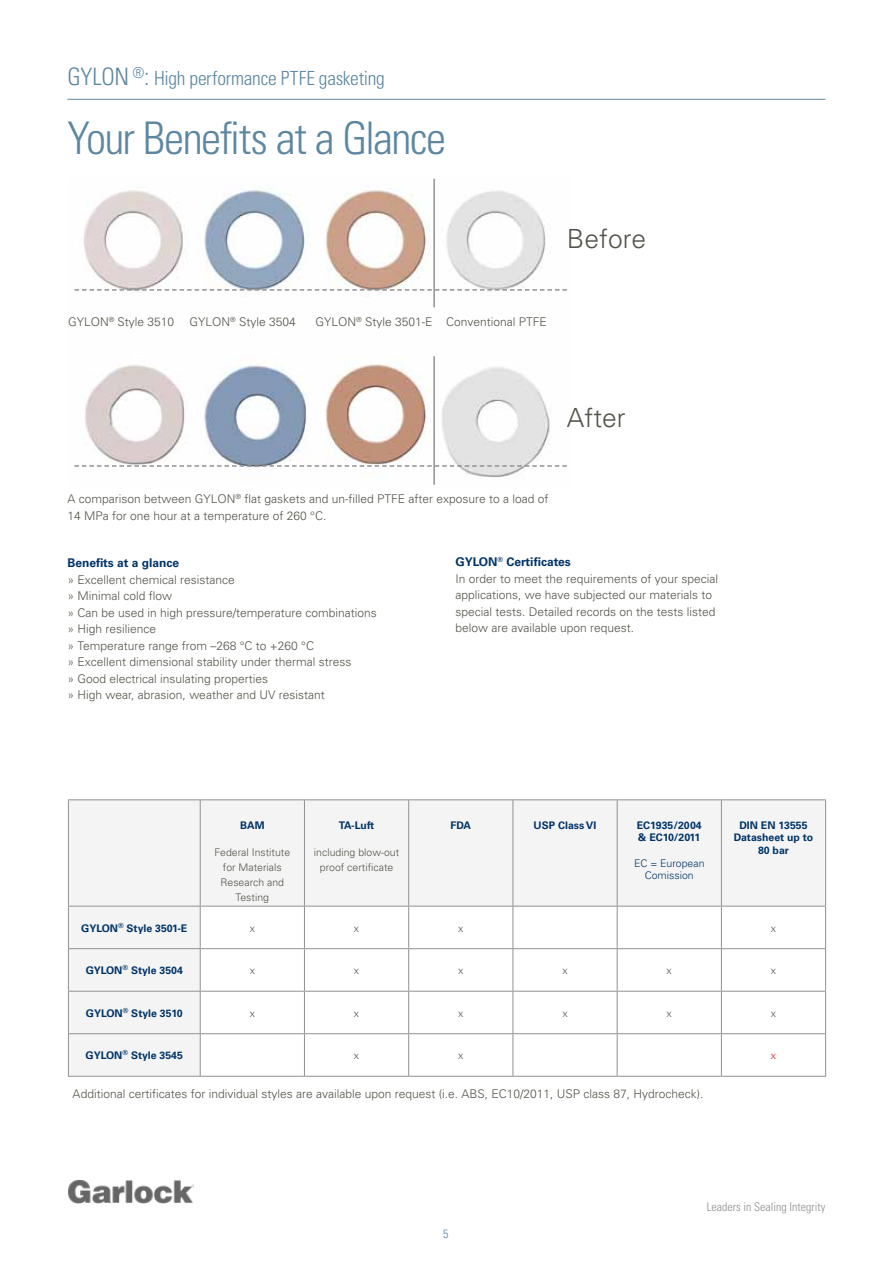
<style>
.page{position:relative;width:893px;height:1263px;background:#fff}
.page>*{position:absolute;margin:0;border:0;box-sizing:border-box;transform-origin:0 0}
.t1{font:300 condensed 45px "Univers LT Std";letter-spacing:-.035em;color:#5d87a1}
.t2{font:300 26.4px "Univers";color:#54534a}
.t3{font:300 condensed 19.5px "Univers LT Std";letter-spacing:-.01em;color:#5d87a1}
.t4{font:300 12px/16.5px "Univers";color:#54534a}
.t5{font:700 12px "Univers LT Std";color:#003468}
.t6{font:300 condensed 12px "Univers";color:#919195}
.t7{font:300 condensed 12px "Univers LT Std";color:#5d87a1}
.t8{font:700 10.5px/12.6px "Univers LT Std";color:#003468}
.t9{font:300 10.5px/15px "Univers";color:#54534a;text-align:center}
.t10{font:300 10.5px/12.6px "Univers";color:#003468;text-align:center}
.t11{font:300 10.5px "Univers";color:#d2232a}
.s1{font-size:24px}
</style>
<div class="page">
<hr style="left:68px;top:99px;width:757px;height:1px;background:#5d87a1">
<img style="left:68px;top:1179px;width:126px;height:25px">
<svg style="left:69px;top:800px;width:756px;height:276px;fill:#f4f4f4"></svg>
<svg style="left:514px;top:907px;width:311px;height:169px"></svg>
<hr style="left:200px;top:906px;width:104px;height:1px;background:#919195">
<hr style="left:200px;top:906px;width:1px;height:42px;background:#919195">
<hr style="left:304px;top:906px;width:105px;height:1px;background:#919195">
<hr style="left:304px;top:906px;width:1px;height:42px;background:#919195">
<hr style="left:408px;top:906px;width:1px;height:42px;background:#919195">
<hr style="left:200px;top:948px;width:104px;height:1px;background:#919195">
<hr style="left:200px;top:949px;width:1px;height:42px;background:#919195">
<hr style="left:304px;top:948px;width:105px;height:1px;background:#919195">
<hr style="left:304px;top:949px;width:1px;height:42px;background:#919195">
<hr style="left:408px;top:949px;width:1px;height:42px;background:#919195">
<hr style="left:200px;top:991px;width:104px;height:1px;background:#919195">
<hr style="left:200px;top:991px;width:1px;height:42px;background:#919195">
<hr style="left:304px;top:991px;width:105px;height:1px;background:#919195">
<hr style="left:304px;top:991px;width:1px;height:42px;background:#919195">
<hr style="left:408px;top:991px;width:1px;height:42px;background:#919195">
<hr style="left:200px;top:1033px;width:104px;height:1px;background:#919195">
<hr style="left:200px;top:1034px;width:1px;height:42px;background:#919195">
<hr style="left:304px;top:1033px;width:105px;height:1px;background:#919195">
<hr style="left:304px;top:1034px;width:1px;height:42px;background:#919195">
<hr style="left:408px;top:1034px;width:1px;height:42px;background:#919195">
<hr style="left:68px;top:906px;width:132px;height:1px;background:#919195">
<hr style="left:68px;top:906px;width:1px;height:42px;background:#919195">
<hr style="left:409px;top:906px;width:104px;height:1px;background:#919195">
<hr style="left:513px;top:906px;width:104px;height:1px;background:#919195">
<hr style="left:513px;top:906px;width:1px;height:42px;background:#919195">
<hr style="left:617px;top:906px;width:104px;height:1px;background:#919195">
<hr style="left:617px;top:906px;width:1px;height:42px;background:#919195">
<hr style="left:721px;top:906px;width:105px;height:1px;background:#919195">
<hr style="left:721px;top:906px;width:1px;height:42px;background:#919195">
<hr style="left:825px;top:906px;width:1px;height:42px;background:#919195">
<hr style="left:68px;top:948px;width:132px;height:1px;background:#919195">
<hr style="left:68px;top:949px;width:1px;height:42px;background:#919195">
<hr style="left:409px;top:948px;width:104px;height:1px;background:#919195">
<hr style="left:513px;top:948px;width:104px;height:1px;background:#919195">
<hr style="left:513px;top:949px;width:1px;height:42px;background:#919195">
<hr style="left:617px;top:948px;width:104px;height:1px;background:#919195">
<hr style="left:617px;top:949px;width:1px;height:42px;background:#919195">
<hr style="left:721px;top:948px;width:105px;height:1px;background:#919195">
<hr style="left:721px;top:949px;width:1px;height:42px;background:#919195">
<hr style="left:825px;top:949px;width:1px;height:42px;background:#919195">
<hr style="left:68px;top:991px;width:132px;height:1px;background:#919195">
<hr style="left:68px;top:991px;width:1px;height:42px;background:#919195">
<hr style="left:409px;top:991px;width:104px;height:1px;background:#919195">
<hr style="left:513px;top:991px;width:104px;height:1px;background:#919195">
<hr style="left:513px;top:991px;width:1px;height:42px;background:#919195">
<hr style="left:617px;top:991px;width:104px;height:1px;background:#919195">
<hr style="left:617px;top:991px;width:1px;height:42px;background:#919195">
<hr style="left:721px;top:991px;width:105px;height:1px;background:#919195">
<hr style="left:721px;top:991px;width:1px;height:42px;background:#919195">
<hr style="left:825px;top:991px;width:1px;height:42px;background:#919195">
<hr style="left:68px;top:1033px;width:132px;height:1px;background:#919195">
<hr style="left:68px;top:1034px;width:1px;height:42px;background:#919195">
<hr style="left:409px;top:1033px;width:104px;height:1px;background:#919195">
<hr style="left:513px;top:1033px;width:104px;height:1px;background:#919195">
<hr style="left:513px;top:1034px;width:1px;height:42px;background:#919195">
<hr style="left:617px;top:1033px;width:104px;height:1px;background:#919195">
<hr style="left:617px;top:1034px;width:1px;height:42px;background:#919195">
<hr style="left:721px;top:1033px;width:105px;height:1px;background:#919195">
<hr style="left:721px;top:1034px;width:1px;height:42px;background:#919195">
<hr style="left:825px;top:1034px;width:1px;height:42px;background:#919195">
<hr style="left:200px;top:800px;width:1px;height:106px;background:#919195">
<hr style="left:304px;top:800px;width:1px;height:106px;background:#919195">
<hr style="left:408px;top:800px;width:1px;height:106px;background:#919195">
<hr style="left:513px;top:800px;width:1px;height:106px;background:#919195">
<hr style="left:68px;top:799px;width:132px;height:1px;background:#919195">
<hr style="left:200px;top:799px;width:104px;height:1px;background:#919195">
<hr style="left:304px;top:799px;width:105px;height:1px;background:#919195">
<hr style="left:409px;top:799px;width:104px;height:1px;background:#919195">
<hr style="left:513px;top:799px;width:104px;height:1px;background:#919195">
<hr style="left:617px;top:799px;width:104px;height:1px;background:#919195">
<hr style="left:721px;top:799px;width:105px;height:1px;background:#919195">
<hr style="left:68px;top:800px;width:1px;height:106px;background:#919195">
<hr style="left:617px;top:800px;width:1px;height:106px;background:#919195">
<hr style="left:721px;top:800px;width:1px;height:106px;background:#919195">
<hr style="left:825px;top:800px;width:1px;height:106px;background:#919195">
<hr style="left:68px;top:1076px;width:132px;height:1px;background:#919195">
<hr style="left:200px;top:1076px;width:104px;height:1px;background:#919195">
<hr style="left:304px;top:1076px;width:105px;height:1px;background:#919195">
<hr style="left:409px;top:1076px;width:104px;height:1px;background:#919195">
<hr style="left:513px;top:1076px;width:104px;height:1px;background:#919195">
<hr style="left:617px;top:1076px;width:104px;height:1px;background:#919195">
<hr style="left:721px;top:1076px;width:105px;height:1px;background:#919195">
<img style="left:74px;top:189px;width:476px;height:290px">
<svg style="left:74px;top:465px;width:493px;height:2px"></svg>
<svg style="left:75px;top:289px;width:492px;height:2px"></svg>
<hr style="left:433px;top:356px;width:2px;height:129px;background:#919195">
<hr style="left:433px;top:179px;width:2px;height:128px;background:#919195">
<h3 class="t3" style="left:68px;top:67px;width:319px"><span class="s1">GYLON</span> <sup>®</sup><span class="s1">:</span> High performance PTFE gasketing</h3>
<h1 class="t1" style="left:68px;top:111px;width:380px">Your Benefits at a Glance</h1>
<h2 class="t2" style="left:567px;top:222px;width:81px">Before</h2>
<p class="t4" style="left:68px;top:314px;width:108px">GYLON<sup>®</sup> Style 3510</p>
<p class="t4" style="left:190px;top:314px;width:108px">GYLON<sup>®</sup> Style 3504</p>
<p class="t4" style="left:316px;top:314px;width:233px">GYLON<sup>®</sup> Style 3501-E Conventional PTFE</p>
<h2 class="t2" style="left:567px;top:402px;width:60px">After</h2>
<p class="t4" style="left:68px;top:490px;width:483px">A comparison between GYLON<sup>®</sup> flat gaskets and un-filled PTFE after exposure to a load of<br>14 MPa for one hour at a temperature of 260 °C.</p>
<p class="t5" style="left:68px;top:556px;width:113px">Benefits at a glance</p>
<p class="t4" style="left:68px;top:571px;width:311px">» Excellent chemical resistance<br>» Minimal cold flow<br>» Can be used in high pressure/temperature combinations » High resilience<br>» Temperature range from –268 °C to +260 °C<br>» Excellent dimensional stability under thermal stress<br>» Good electrical insulating properties<br>» High wear, abrasion, weather and UV resistant</p>
<p class="t5" style="left:455px;top:555px;width:117px">GYLON<sup>®</sup> Certificates</p>
<p class="t4" style="left:455px;top:570px;width:264px">In order to meet the requirements of your special applications, we have subjected our materials to special tests. Detailed records on the tests listed below are available upon request.</p>
<p class="t8" style="left:240px;top:819px;width:26px">BAM</p>
<p class="t9" style="left:214px;top:845px;width:77px">Federal Institute for Materials<br>Research and<br>Testing</p>
<p class="t8" style="left:339px;top:819px;width:37px">TA-Luft</p>
<p class="t9" style="left:314px;top:845px;width:87px">including blow-out proof certificate</p>
<p class="t8" style="left:450px;top:819px;width:22px">FDA</p>
<p class="t8" style="left:534px;top:819px;width:64px">USP Class VI</p>
<p class="t8" style="left:637px;top:819px;width:66px">EC1935/2004 &amp; EC10/2011</p>
<p class="t10" style="left:634px;top:856px;width:72px">EC = European<br>Comission</p>
<p class="t8" style="left:734px;top:819px;width:81px;text-align:center">DIN EN 13555<br>Datasheet up to<br>80 bar</p>
<p class="t8" style="left:81px;top:922px;width:108px">GYLON<sup>®</sup> Style 3501-E</p>
<p class="t9" style="left:250px;top:920px;width:7px">x</p>
<p class="t9" style="left:354px;top:920px;width:7px">x</p>
<p class="t9" style="left:458px;top:920px;width:7px">x</p>
<p class="t9" style="left:771px;top:920px;width:7px">x</p>
<p class="t8" style="left:86px;top:964px;width:99px">GYLON<sup>®</sup> Style 3504</p>
<p class="t9" style="left:250px;top:963px;width:7px">x</p>
<p class="t9" style="left:354px;top:963px;width:7px">x</p>
<p class="t9" style="left:458px;top:963px;width:7px">x</p>
<p class="t9" style="left:562px;top:963px;width:7px">x</p>
<p class="t9" style="left:667px;top:963px;width:7px">x</p>
<p class="t9" style="left:771px;top:963px;width:7px">x</p>
<p class="t8" style="left:86px;top:1007px;width:98px">GYLON<sup>®</sup> Style 3510</p>
<p class="t9" style="left:250px;top:1005px;width:7px">x</p>
<p class="t9" style="left:354px;top:1005px;width:7px">x</p>
<p class="t9" style="left:458px;top:1005px;width:7px">x</p>
<p class="t9" style="left:562px;top:1005px;width:7px">x</p>
<p class="t9" style="left:667px;top:1005px;width:7px">x</p>
<p class="t9" style="left:771px;top:1005px;width:7px">x</p>
<p class="t8" style="left:86px;top:1049px;width:99px">GYLON<sup>®</sup> Style 3545</p>
<p class="t9" style="left:354px;top:1048px;width:7px">x</p>
<p class="t9" style="left:458px;top:1048px;width:7px">x</p>
<p class="t11" style="left:771px;top:1049px;width:7px">x</p>
<p class="t4" style="left:73px;top:1085px;width:632px">Additional certificates for individual styles are available upon request (i.e. ABS, EC10/2011, USP class 87, Hydrocheck).</p>
<p class="t7" style="left:443px;top:1226px;width:7px">5</p>
<p class="t6" style="left:707px;top:1199px;width:120px">Leaders in Sealing Integrity</p>
</div>
